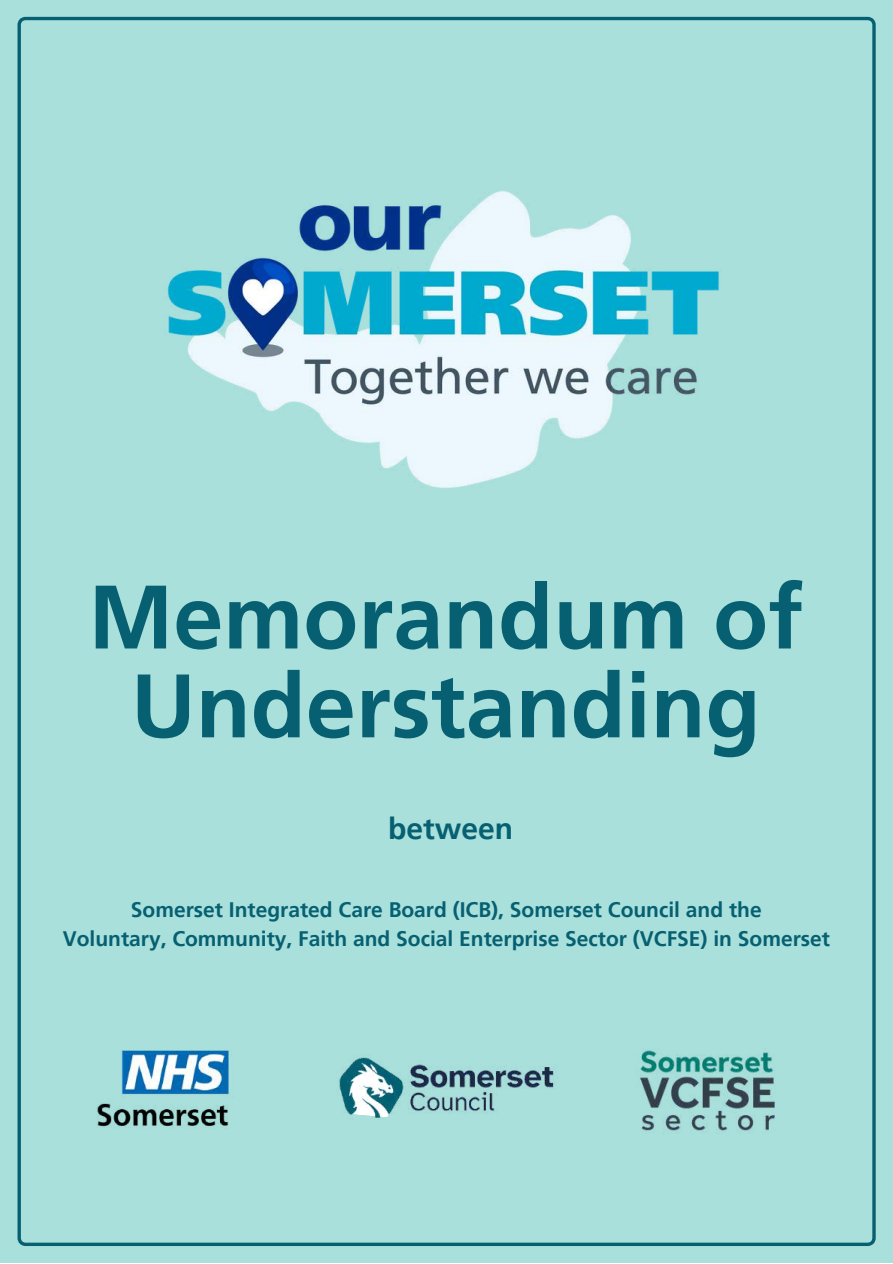
<style>
.page{position:relative;width:893px;height:1264px;background:#fff}
.page>*{position:absolute;margin:0;border:0;box-sizing:border-box;transform-origin:0 0}
.t1{font:700 89.85px/88.8px "Frutiger LT Pro";color:#066071;text-align:center}
.t2{font:700 30px "Frutiger LT Pro";color:#066071}
.t3{font:700 21px/29.2px "Frutiger LT Pro";color:#066071;text-align:center}
</style>
<div class="page">
<div style="left:0;top:0;width:892px;height:1262px;background:linear-gradient(to right,#a7dedb,#a7dedb)"></div>
<div style="left:18px;top:17px;width:857px;height:1228px;background:#a9e0dc"></div>
<img style="left:317px;top:1035px;width:198px;height:104px">
<img style="left:515px;top:987px;width:377px;height:200px">
<img style="left:0;top:1032px;width:247px;height:111px">
<img style="left:83px;top:110px;width:726px;height:453px">
<h1 class="t1" style="left:88px;top:572px;width:716px">Memorandum of<br>Understanding</h1>
<h2 class="t2" style="left:388px;top:810px;width:126px">between</h2>
<p class="t3" style="left:63px;top:894px;width:768px">Somerset Integrated Care Board (ICB), Somerset Council and the<br>Voluntary, Community, Faith and Social Enterprise Sector (VCFSE) in Somerset</p>
</div>
